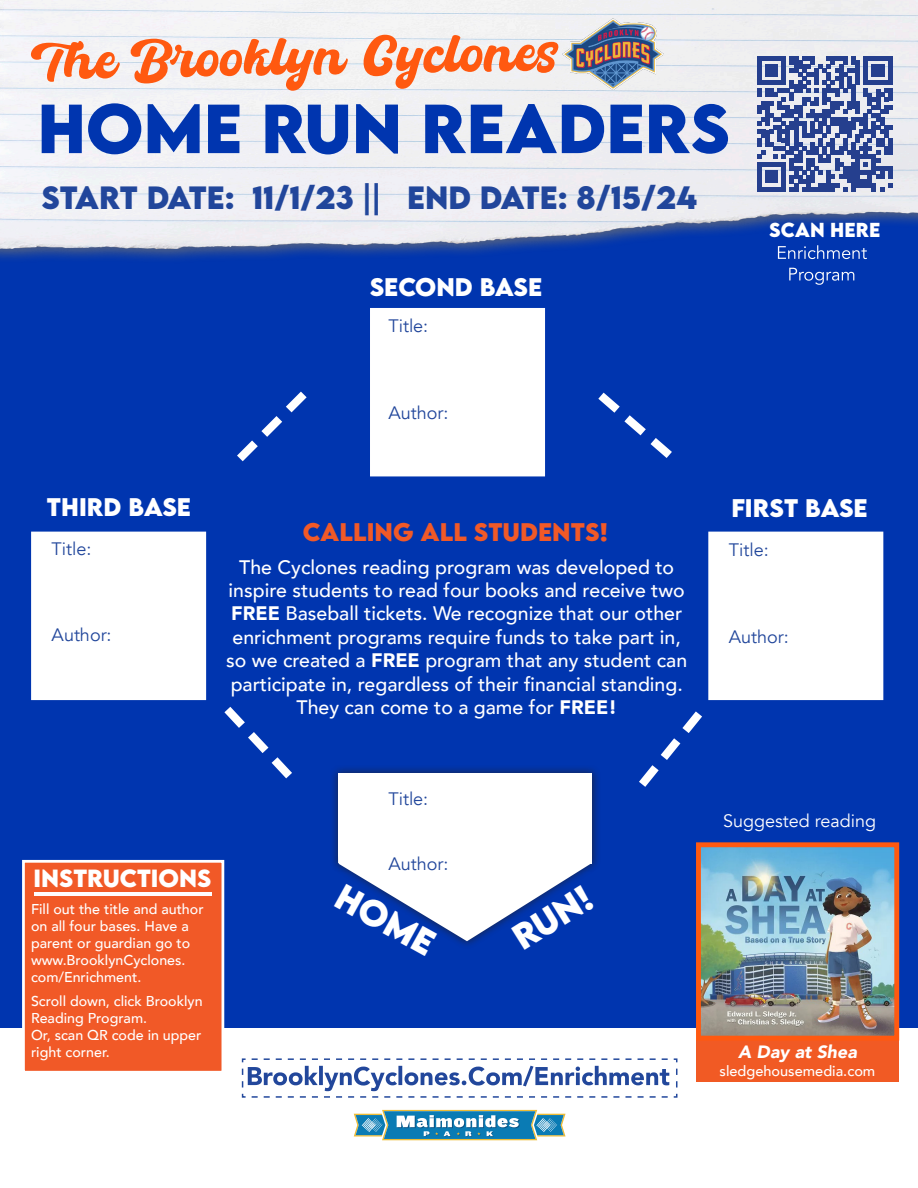
<style>
.page{position:relative;width:918px;height:1188px;background:#fff}
.page>*{position:absolute;margin:0;border:0;box-sizing:border-box;transform-origin:0 0}
.t1{font:700 61.65px "LEMONMILK";color:#0035af}
.t2{font:52.5px "Batuphat Script";color:#ff5910}
.t3{font:700 32.4px "LEMONMILK";color:#fff}
.t4{font:700 28.65px "LEMONMILK";color:#21469b}
.book{font:700 22.65px "LEMONMILK";color:#fff}
.book-2{font:700 22.65px "LEMONMILK";color:#f15927}
.book-3{font:700 22.05px "LEMONMILK";color:#fff}
.Paragraph_Style_3_statement{font:500 19.5px/23.4px "Avenir";color:#fff;text-align:center}
.t5{font:18px "Avenir";color:#21469b}
.t6{font:18px "Avenir";color:#fff}
.t7{font:700 18px "LEMONMILK";color:#fff}
.t8{font:italic 900 17.7px "Avenir";color:#fff}
.t9{font:500 14.55px "Avenir";color:#fff}
.t10{font:500 14.25px/17.1px "Avenir";color:#fff}
.s1{font-weight:900}
</style>
<div class="page">
<div style="left:0;top:2px;width:918px;height:1025px;background:#0035af"></div>
<svg style="left:241px;top:1058px;width:437px;height:40px"></svg>
<svg style="left:354px;top:1110px;width:212px;height:30px"></svg>
<img style="left:0;top:0;width:918px;height:268px">
<div style="left:370px;top:308px;width:175px;height:168px;background:#fff"></div>
<img style="left:562px;top:19px;width:101px;height:70px">
<svg style="left:237px;top:391px;width:70px;height:71px"></svg>
<svg style="left:598px;top:392px;width:74px;height:66px"></svg>
<div style="left:330px;top:765px;width:271px;height:107px;background:#231f20;opacity:.75"></div>
<div style="left:338px;top:774px;width:254px;height:89px;background:#fff"></div>
<div style="left:331px;top:855px;width:267px;height:94px;background:#0035af"></div>
<svg style="left:338px;top:863px;width:253px;height:78px"></svg>
<div style="left:339px;top:850px;width:253px;height:13px;background:#fff"></div>
<div style="left:31px;top:532px;width:175px;height:168px;background:#fff"></div>
<div style="left:708px;top:532px;width:175px;height:168px;background:#fff"></div>
<svg style="left:224px;top:706px;width:68px;height:73px"></svg>
<svg style="left:639px;top:711px;width:63px;height:76px"></svg>
<div style="left:696px;top:1041px;width:203px;height:41px;background:#f15a24"></div>
<img style="left:702px;top:848px;width:191px;height:187px">
<div style="left:696px;top:842px;width:203px;height:199px;border:5px solid #ff5910"></div>
<div style="left:22px;top:860px;width:202px;height:214px;background:#f15927;border:3px solid #fff"></div>
<svg style="left:789px;top:268px;width:65px;height:17px"></svg>
<svg style="left:778px;top:245px;width:89px;height:14px"></svg>
<svg style="left:757px;top:56px;width:135px;height:135px;background:#7181b3"></svg>
<hr style="left:35px;top:892px;width:177px;height:4px;background:#fefdff">
<p class="t2" style="left:31px;top:33px;width:529px;rotate:-1deg">The Brooklyn Cyclones</p>
<p class="t1" style="left:37px;top:87px;width:694px">HOME RUN READERS</p>
<p class="t4" style="left:41px;top:178px;width:146px">STA RT DATE</p>
<p class="t4" style="left:225px;top:178px;width:296px">: 11/1/23 || END DATE</p>
<p class="t4" style="left:558px;top:178px;width:141px">: 8/15/24</p>
<p class="book" style="left:370px;top:271px;width:174px">SECOND BASE</p>
<p class="t5" style="left:388px;top:315px;width:41px">Title:</p>
<p class="t5" style="left:388px;top:402px;width:61px">Author:</p>
<p class="t7" style="left:769px;top:218px;width:113px">SCAN HERE</p>
<p class="book" style="left:47px;top:492px;width:146px">THIRD BASE</p>
<p class="t5" style="left:52px;top:538px;width:41px">Title:</p>
<p class="t5" style="left:52px;top:624px;width:61px">Author:</p>
<p class="book-2" style="left:303px;top:516px;width:188px">CALLING ALL STUDE</p>
<p class="book-2" style="left:552px;top:516px;width:57px">NTS!</p>
<p class="Paragraph_Style_3_statement" style="left:226px;top:554px;width:462px">The Cyclones reading program was developed to inspire students to read four books and receive two <span class="s1">FREE</span> Baseball tickets. We recognize that our other enrichment programs require funds to take part in, so we created a <span class="s1">FREE</span> program that any student can participate in, regardless of their financial standing.<br>They can come to a game for <span class="s1">FREE!</span></p>
<p class="book-3" style="left:34px;top:864px;width:86px">INSTRUCT</p>
<p class="book-3" style="left:151px;top:864px;width:61px">IONS</p>
<p class="t10" style="left:31px;top:900px;width:174px">Fill out the title and author on all four bases. Have a parent or guardian go to</p>
<p class="t10" style="left:31px;top:951px;width:156px">www.BrooklynCyclones. com/Enrichment.</p>
<p class="t10" style="left:31px;top:992px;width:173px">Scroll down, click Brooklyn</p>
<p class="t10" style="left:31px;top:1009px;width:118px">Reading Program.</p>
<p class="t10" style="left:31px;top:1026px;width:172px">Or, scan QR code in upper right corner.</p>
<p class="t5" style="left:388px;top:788px;width:41px">Title:</p>
<p class="t5" style="left:388px;top:853px;width:61px">Author:</p>
<p class="t3" style="left:349px;top:874px;width:109px;rotate:29deg">HOME</p>
<p class="t3" style="left:504px;top:922px;width:88px;rotate:-32deg">RUN!</p>
<p class="book" style="left:731px;top:493px;width:138px">FIRST BASE</p>
<p class="t5" style="left:729px;top:539px;width:41px">Title:</p>
<p class="t5" style="left:729px;top:626px;width:61px">Author:</p>
<p class="t6" style="left:723px;top:810px;width:154px">Suggested reading</p>
<p class="t8" style="left:738px;top:1038px;width:120px">A Day at Shea</p>
<p class="t9" style="left:720px;top:1058px;width:157px">sledgehousemedia.com</p>
</div>
